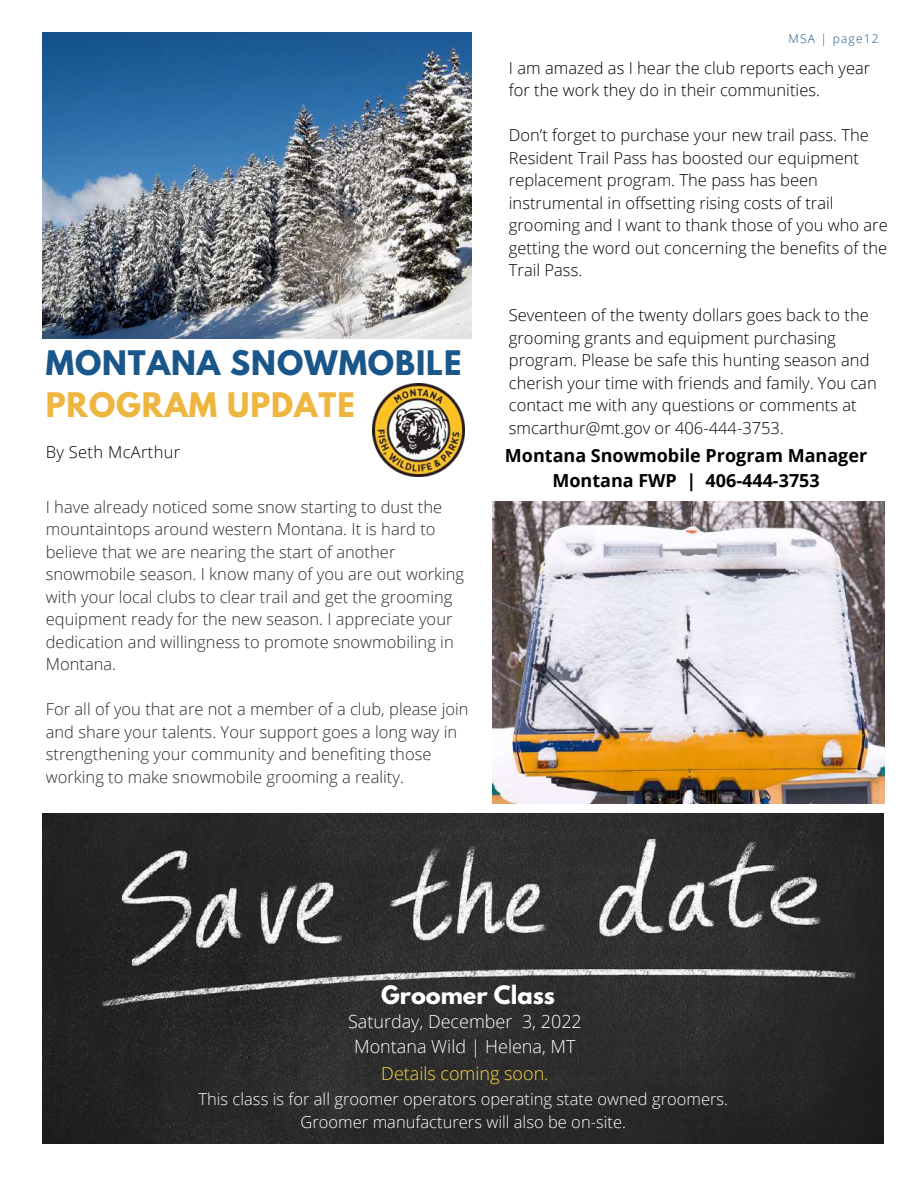
<style>
.page{position:relative;width:918px;height:1188px;background:#fff}
.page>*{position:absolute;margin:0;border:0;box-sizing:border-box;transform-origin:0 0}
.t1{font:700 30px "League Spartan";letter-spacing:.03em;color:#19578b}
.t2{font:700 30px "League Spartan";letter-spacing:.03em;color:#eeb63e}
.t3{font:700 22.5px "League Spartan";color:#fff}
.t4{font:700 18px/24.8px "Open Sans";color:#000;text-align:center}
.t5{font:300 18px/24.8px "Open Sans";color:#fff;text-align:center}
.t6{font:300 18px "Open Sans";color:#ffd840}
.t7{font:300 16.5px/22.5px "Open Sans";color:#000}
.t8{font:300 16.5px/22.5px "Open Sans";color:#292929}
.t9{font:300 16.5px/22.5px "Open Sans";color:#fff;text-align:center}
.t10{font:300 16.5px "Open Sans";letter-spacing:.02em;color:#000}
.t11{font:300 12px "Open Sans";letter-spacing:.1em;color:#19578b}
</style>
<div class="page">
<img style="left:43px;top:32px;width:428px;height:306px">
<img style="left:493px;top:501px;width:391px;height:303px">
<img style="left:42px;top:814px;width:842px;height:329px">
<img style="left:373px;top:384px;width:92px;height:92px">
<p class="t11" style="left:789px;top:30px;width:92px">MSA | page12</p>
<p class="t7" style="left:509px;top:56px;width:363px">I am amazed as I hear the club reports each year for the work they do in their communities.</p>
<p class="t7" style="left:509px;top:124px;width:380px">Don’t forget to purchase your new trail pass. The Resident Trail Pass has boosted our equipment replacement program. The pass has been instrumental in offsetting rising costs of trail grooming and I want to thank those of you who are getting the word out concerning the benefits of the Trail Pass.</p>
<p class="t7" style="left:509px;top:304px;width:369px">Seventeen of the twenty dollars goes back to the grooming grants and equipment purchasing program. Please be safe this hunting season and cherish your time with friends and family. You can contact me with any questions or comments at smcarthur@mt.gov or 406-444-3753.</p>
<h1 class="t1" style="left:46px;top:348px;width:417px">MONTANA SNOWMOBILE</h1>
<h1 class="t2" style="left:46px;top:390px;width:311px">PROGRAM UPDATE</h1>
<p class="t10" style="left:46px;top:441px;width:136px">By Seth McArthur</p>
<p class="t4" style="left:505px;top:443px;width:364px">Montana Snowmobile Program Manager<br>Montana FWP | 406-444-3753</p>
<p class="t8" style="left:46px;top:495px;width:420px">I have already noticed some snow starting to dust the mountaintops around western Montana. It is hard to believe that we are nearing the start of another snowmobile season. I know many of you are out working with your local clubs to clear trail and get the grooming equipment ready for the new season. I appreciate your dedication and willingness to promote snowmobiling in Montana.</p>
<p class="t8" style="left:46px;top:698px;width:424px">For all of you that are not a member of a club, please join and share your talents. Your support goes a long way in strengthening your community and benefiting those working to make snowmobile grooming a reality.</p>
<h2 class="t3" style="left:381px;top:984px;width:175px">Groomer Class</h2>
<p class="t5" style="left:348px;top:1009px;width:235px">Saturday, December 3, 2022<br>Montana Wild | Helena, MT</p>
<p class="t6" style="left:381px;top:1060px;width:169px">Details coming soon.</p>
<p class="t9" style="left:198px;top:1088px;width:531px">This class is for all groomer operators operating state owned groomers.<br>Groomer manufacturers will also be on-site.</p>
</div>
